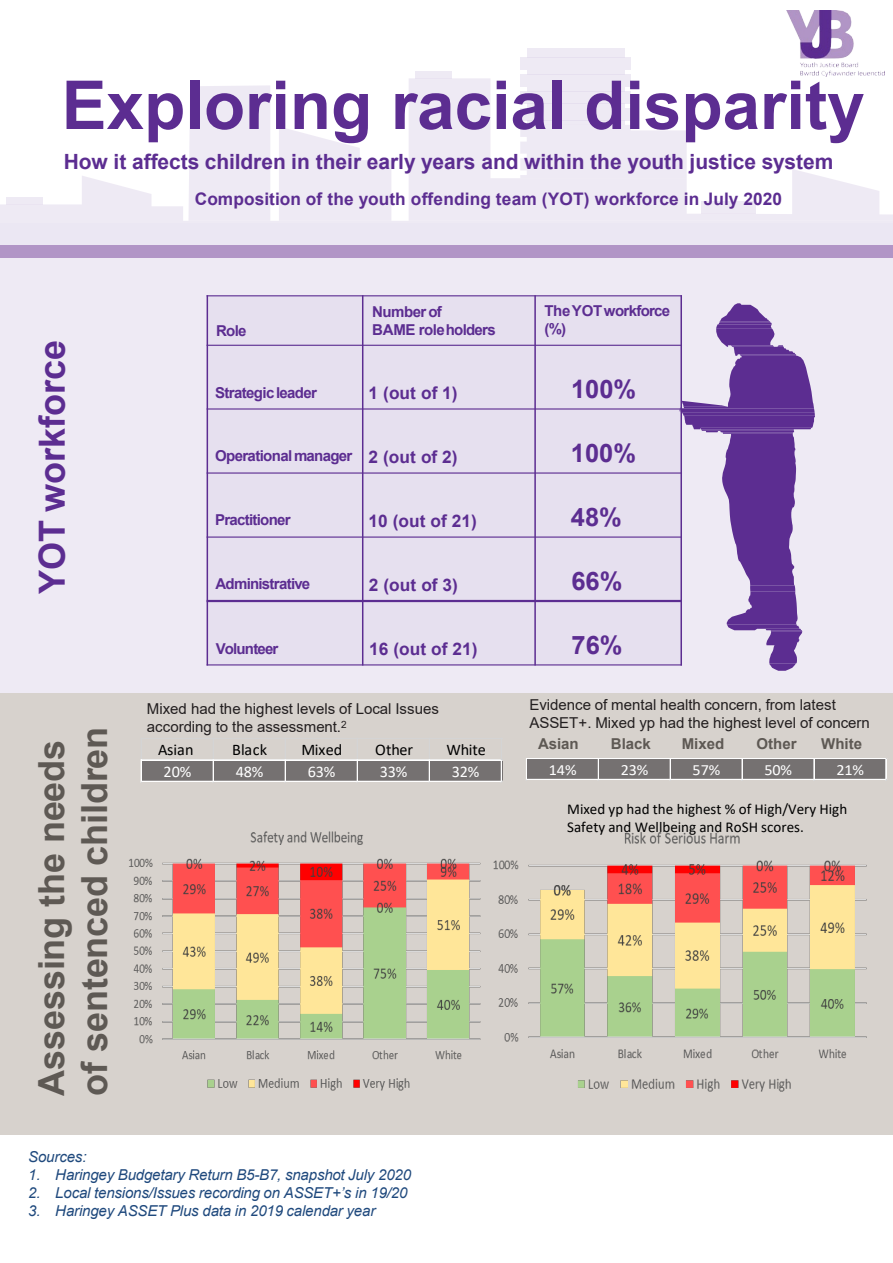
<style>
.page{position:relative;width:893px;height:1263px;background:#fff}
.page>*{position:absolute;margin:0;border:0;box-sizing:border-box;transform-origin:0 0}
.t1{font:700 67.5px "Arial";color:#5c2d91}
.t2{font:700 36px "Arial";letter-spacing:-.005em;color:#5e5954}
.t3{font:700 36px "Arial";color:#5c2d91}
.t4{font:700 25.5px "Arial";color:#5c2d91}
.t5{font:700 21px "Arial";color:#5c2d91}
.t6{font:700 17.25px "Arial";letter-spacing:.005em;color:#5c2d91}
.t7{font:16.2px "Calibri";color:#000}
.t8{font:16.2px "Calibri";letter-spacing:-.005em;color:#fff}
.t9{font:15.6px "Calibri";letter-spacing:-.005em;color:#fff;scale:1.04 1}
.t10{font:15px/18px "Arial";color:#231f20}
.t11{font:italic 15px "Arial";letter-spacing:-.01em;color:#1f497d}
.t12{font:700 15px/18.3px "Arial";letter-spacing:-.045em;color:#5c2d91}
.t13{font:15px/18px "Calibri";color:#000}
.t14{font:700 15px "Arial";color:#5e5954}
</style>
<div class="page">
<div style="left:0;top:258px;width:893px;height:435px;background:#eeeaf4"></div>
<div style="left:0;top:693px;width:893px;height:442px;background:#d7d2cd"></div>
<svg style="left:0;top:176px;width:893px;height:47px;fill:#eeeaf4"></svg>
<div style="left:188px;top:85px;width:82px;height:136px;background:#eeeaf4"></div>
<svg style="left:279px;top:127px;width:112px;height:94px"></svg>
<svg style="left:408px;top:78px;width:485px;height:143px"></svg>
<svg style="left:792px;top:169px;width:87px;height:45px"></svg>
<div style="left:701px;top:201px;width:54px;height:13px;background:#eeeaf4"></div>
<div style="left:6px;top:197px;width:37px;height:7px;background:#eeeaf4"></div>
<div style="left:520px;top:125px;width:166px;height:53px;background:#eeeaf4"></div>
<div style="left:526px;top:120px;width:98px;height:5px;background:#eeeaf4"></div>
<div style="left:520px;top:108px;width:111px;height:12px;background:#eeeaf4"></div>
<div style="left:526px;top:103px;width:98px;height:5px;background:#eeeaf4"></div>
<div style="left:520px;top:91px;width:111px;height:12px;background:#eeeaf4"></div>
<hr style="left:526px;top:87px;width:98px;height:4px;background:#eeeaf4">
<div style="left:520px;top:75px;width:111px;height:12px;background:#eeeaf4"></div>
<div style="left:415px;top:71px;width:37px;height:7px;background:#eeeaf4"></div>
<div style="left:526px;top:70px;width:98px;height:5px;background:#eeeaf4"></div>
<div style="left:520px;top:58px;width:111px;height:12px;background:#eeeaf4"></div>
<div style="left:526px;top:49px;width:98px;height:9px;background:#eeeaf4"></div>
<img style="left:786px;top:10px;width:98px;height:67px">
<div style="left:0;top:245px;width:893px;height:13px;background:#b195c6"></div>
<div style="left:0;top:223px;width:893px;height:22px;background:#ebe7f3"></div>
<svg style="left:679px;top:303px;width:136px;height:368px"></svg>
<div style="left:207px;top:296px;width:156px;height:49px;background:#e6e0ef"></div>
<div style="left:363px;top:296px;width:172px;height:49px;background:#e6e0ef"></div>
<div style="left:535px;top:296px;width:146px;height:49px;background:#e6e0ef"></div>
<div style="left:207px;top:345px;width:156px;height:64px;background:#e6e0ef"></div>
<div style="left:363px;top:345px;width:172px;height:64px;background:#e6e0ef"></div>
<div style="left:535px;top:345px;width:146px;height:64px;background:#e6e0ef"></div>
<div style="left:207px;top:409px;width:156px;height:64px;background:#e6e0ef"></div>
<div style="left:363px;top:409px;width:172px;height:64px;background:#e6e0ef"></div>
<div style="left:535px;top:409px;width:146px;height:64px;background:#e6e0ef"></div>
<div style="left:207px;top:473px;width:156px;height:64px;background:#e6e0ef"></div>
<div style="left:363px;top:473px;width:172px;height:64px;background:#e6e0ef"></div>
<div style="left:535px;top:473px;width:146px;height:64px;background:#e6e0ef"></div>
<div style="left:207px;top:537px;width:156px;height:64px;background:#e6e0ef"></div>
<div style="left:363px;top:537px;width:172px;height:64px;background:#e6e0ef"></div>
<div style="left:535px;top:537px;width:146px;height:64px;background:#e6e0ef"></div>
<div style="left:207px;top:601px;width:156px;height:64px;background:#e6e0ef"></div>
<div style="left:363px;top:601px;width:172px;height:64px;background:#e6e0ef"></div>
<div style="left:535px;top:601px;width:146px;height:64px;background:#e6e0ef"></div>
<hr style="left:362px;top:295px;width:1px;height:370px;background:#5c2d91">
<hr style="left:534px;top:295px;width:2px;height:370px;background:#5c2d91">
<hr style="left:206px;top:345px;width:476px;height:1px;background:#5c2d91">
<hr style="left:206px;top:408px;width:476px;height:2px;background:#5c2d91">
<hr style="left:206px;top:472px;width:476px;height:2px;background:#5c2d91">
<hr style="left:206px;top:537px;width:476px;height:1px;background:#5c2d91">
<hr style="left:206px;top:600px;width:476px;height:2px;background:#5c2d91">
<hr style="left:206px;top:295px;width:2px;height:370px;background:#5c2d91">
<hr style="left:680px;top:295px;width:2px;height:370px;background:#5c2d91">
<hr style="left:206px;top:295px;width:476px;height:1px;background:#5c2d91">
<hr style="left:206px;top:664px;width:476px;height:1px;background:#5c2d91">
<img style="left:493px;top:832px;width:374px;height:260px">
<img style="left:129px;top:831px;width:352px;height:260px">
<div style="left:527px;top:759px;width:359px;height:21px;background:#757171"></div>
<hr style="left:527px;top:758px;width:359px;height:1px;background:#fff">
<hr style="left:527px;top:759px;width:359px;height:1px;background:#fff">
<hr style="left:527px;top:779px;width:359px;height:1px;background:#fff">
<svg style="left:526px;top:759px;width:1px;height:21px"></svg>
<svg style="left:598px;top:760px;width:1px;height:20px"></svg>
<svg style="left:670px;top:760px;width:1px;height:19px"></svg>
<svg style="left:741px;top:759px;width:2px;height:22px"></svg>
<svg style="left:813px;top:759px;width:1px;height:22px"></svg>
<svg style="left:885px;top:759px;width:2px;height:22px"></svg>
<div style="left:142px;top:760px;width:360px;height:22px;background:#757171"></div>
<hr style="left:142px;top:759px;width:360px;height:1px;background:#fff">
<hr style="left:142px;top:760px;width:360px;height:1px;background:#fff">
<hr style="left:142px;top:781px;width:360px;height:1px;background:#fff">
<svg style="left:141px;top:759px;width:1px;height:23px"></svg>
<svg style="left:213px;top:761px;width:1px;height:21px"></svg>
<svg style="left:285px;top:761px;width:1px;height:21px"></svg>
<svg style="left:357px;top:761px;width:1px;height:21px"></svg>
<svg style="left:429px;top:761px;width:1px;height:21px"></svg>
<hr style="left:141px;top:738px;width:361px;height:1px;background:#d4d4d4">
<svg style="left:501px;top:759px;width:2px;height:23px"></svg>
<h2 class="t1" style="left:62px;top:58px;width:804px">Exploring racial disparity</h2>
<p class="t5" style="left:64px;top:147px;width:771px">How it affects children in their early years and within the youth justice system</p>
<p class="t6" style="left:195px;top:187px;width:589px">Composition of the youth offending team (YOT) workforce in July 2020</p>
<p class="t3" style="left:27px;top:594px;width:256px;rotate:-90deg">YOT workforce</p>
<p class="t2" style="left:26px;top:1096px;width:358px;rotate:-90deg">Assessing the needs</p>
<p class="t2" style="left:69px;top:1096px;width:371px;rotate:-90deg">of sentenced children</p>
<p class="t12" style="left:216px;top:322px;width:32px">Role</p>
<p class="t12" style="left:372px;top:303px;width:71px">Number of</p>
<p class="t12" style="left:372px;top:321px;width:125px">BAME roleholders</p>
<p class="t12" style="left:544px;top:301px;width:127px">TheYOTworkforce (%)</p>
<p class="t12" style="left:215px;top:383px;width:103px">Strategic leader</p>
<p class="t6" style="left:368px;top:381px;width:91px">1 (out of 1)</p>
<p class="t4" style="left:571px;top:371px;width:67px">100%</p>
<p class="t12" style="left:215px;top:447px;width:139px">Operationalmanager</p>
<p class="t6" style="left:368px;top:444px;width:91px">2 (out of 2)</p>
<p class="t4" style="left:571px;top:435px;width:67px">100%</p>
<p class="t12" style="left:215px;top:511px;width:77px">Practitioner</p>
<p class="t6" style="left:368px;top:508px;width:110px">10 (out of 21)</p>
<p class="t4" style="left:571px;top:499px;width:52px">48%</p>
<p class="t12" style="left:215px;top:575px;width:96px">Administrative</p>
<p class="t6" style="left:369px;top:572px;width:91px">2 (out of 3)</p>
<p class="t4" style="left:571px;top:563px;width:52px">66%</p>
<p class="t12" style="left:216px;top:640px;width:64px">Volunteer</p>
<p class="t6" style="left:369px;top:636px;width:110px">16 (out of 21)</p>
<p class="t4" style="left:571px;top:627px;width:52px">76%</p>
<p class="t10" style="left:147px;top:700px;width:293px">Mixed had the highest levels of Local Issues according to the assessment.<sup>2</sup></p>
<p class="t7" style="left:158px;top:738px;width:37px">Asian</p>
<p class="t7" style="left:232px;top:738px;width:37px">Black</p>
<p class="t7" style="left:301px;top:738px;width:42px">Mixed</p>
<p class="t7" style="left:375px;top:738px;width:40px">Other</p>
<p class="t7" style="left:446px;top:738px;width:41px">White</p>
<p class="t8" style="left:164px;top:760px;width:29px">20%</p>
<p class="t8" style="left:236px;top:760px;width:29px">48%</p>
<p class="t8" style="left:308px;top:760px;width:29px">63%</p>
<p class="t8" style="left:380px;top:760px;width:29px">33%</p>
<p class="t8" style="left:452px;top:760px;width:29px">32%</p>
<p class="t10" style="left:529px;top:696px;width:342px">Evidence of mental health concern, from latest<br>ASSET+. Mixed yp had the highest level of concern</p>
<p class="t14" style="left:538px;top:734px;width:42px">Asian</p>
<p class="t14" style="left:611px;top:734px;width:41px">Black</p>
<p class="t14" style="left:681px;top:734px;width:44px">Mixed</p>
<p class="t14" style="left:756px;top:734px;width:42px">Other</p>
<p class="t14" style="left:821px;top:734px;width:42px">White</p>
<p class="t9" style="left:549px;top:759px;width:28px">14%</p>
<p class="t9" style="left:620px;top:759px;width:28px">23%</p>
<p class="t9" style="left:692px;top:759px;width:28px">57%</p>
<p class="t9" style="left:764px;top:759px;width:28px">50%</p>
<p class="t9" style="left:836px;top:759px;width:28px">21%</p>
<p class="t13" style="left:567px;top:800px;width:281px">Mixed yp had the highest % of High/Very High<br>Safety and Wellbeing and RoSH scores.</p>
<p class="t11" style="left:28px;top:1147px;width:60px">Sources:</p>
<p class="t11" style="left:28px;top:1165px;width:384px">1. Haringey Budgetary Return B5-B7, snapshot July 2020</p>
<p class="t11" style="left:28px;top:1183px;width:380px">2. Local tensions/Issues recording on ASSET+’s in 19/20</p>
<p class="t11" style="left:28px;top:1201px;width:348px">3. Haringey ASSET Plus data in 2019 calendar year</p>
</div>
